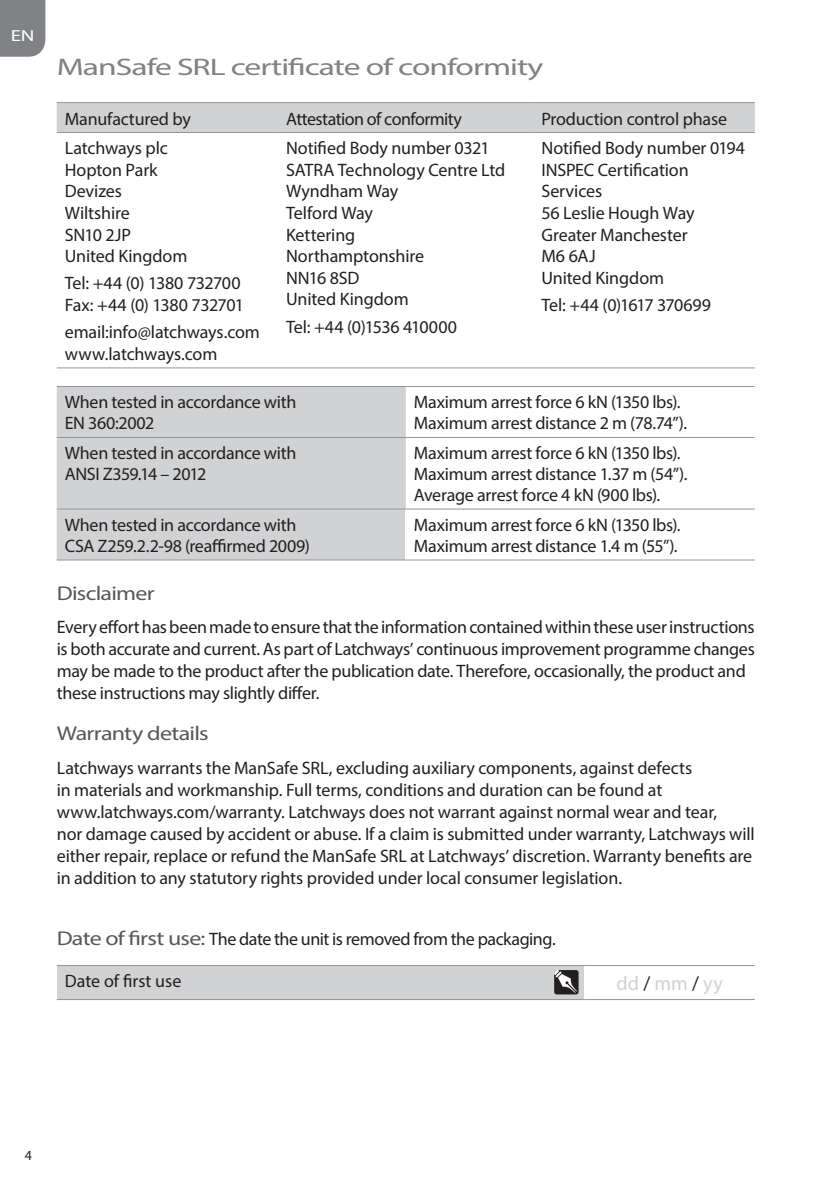
<style>
.page{position:relative;width:840px;height:1191px;background:#fff}
.page>*{position:absolute;margin:0;border:0;box-sizing:border-box;transform-origin:0 0}
.t1{font:24px "Myriad Pro";letter-spacing:-.03em;color:#808285;scale:1.4 1}
.Section_Subhead{font:20px "Myriad Pro";letter-spacing:-.03em;color:#57585a;scale:1.2 1}
.t2{font:20px "Myriad Pro";color:#d1d2d4}
.New_body_copy{font:18px/21.6px "Myriad Pro";letter-spacing:-.01em;color:#231f20}
.Section_Subhead-2{font:18px "Myriad Pro";letter-spacing:-.025em;color:#231f20}
.New_body_copy-2{font:18px "Myriad Pro";letter-spacing:-.03em;color:#231f20}
.t3{font:16px "Myriad Pro";color:#fff;scale:1.3 1}
.t4{font:14px "Myriad Pro";color:#231f20}
.s1{font-size:20px;color:#57585a}
.s2{color:#231f20}
</style>
<div class="page">
<div style="left:57px;top:387px;width:348px;height:172px;background:#d1d2d4"></div>
<hr style="left:57px;top:386px;width:348px;height:1px;background:#939598">
<hr style="left:405px;top:386px;width:349px;height:1px;background:#939598">
<hr style="left:57px;top:437px;width:348px;height:1px;background:#939598">
<hr style="left:405px;top:437px;width:349px;height:1px;background:#939598">
<hr style="left:57px;top:508px;width:348px;height:1px;background:#939598">
<hr style="left:405px;top:508px;width:349px;height:1px;background:#939598">
<hr style="left:57px;top:559px;width:348px;height:1px;background:#939598">
<hr style="left:405px;top:559px;width:349px;height:1px;background:#939598">
<div style="left:0;top:0;width:45px;height:57px;background:#808285"></div>
<div style="left:57px;top:103px;width:697px;height:29px;background:#d1d2d4"></div>
<hr style="left:57px;top:102px;width:221px;height:1px;background:#939598">
<hr style="left:278px;top:102px;width:255px;height:1px;background:#939598">
<hr style="left:533px;top:102px;width:221px;height:1px;background:#939598">
<hr style="left:57px;top:132px;width:221px;height:1px;background:#939598">
<hr style="left:278px;top:132px;width:255px;height:1px;background:#939598">
<hr style="left:533px;top:132px;width:221px;height:1px;background:#939598">
<hr style="left:57px;top:367px;width:221px;height:1px;background:#939598">
<hr style="left:278px;top:367px;width:255px;height:1px;background:#939598">
<hr style="left:533px;top:367px;width:221px;height:1px;background:#939598">
<div style="left:57px;top:965px;width:527px;height:34px;background:#d1d2d4"></div>
<hr style="left:57px;top:965px;width:527px;height:1px;background:#939598">
<hr style="left:584px;top:965px;width:170px;height:1px;background:#939598">
<hr style="left:57px;top:999px;width:527px;height:1px;background:#939598">
<hr style="left:584px;top:999px;width:170px;height:1px;background:#939598">
<div style="left:554px;top:970px;width:24px;height:24px;background:#231f20;border-radius:3px"></div>
<svg style="left:554px;top:970px;width:22px;height:22px"></svg>
<p class="t3" style="left:11px;top:26px;width:20px">EN</p>
<p class="t1" style="left:57px;top:52px;width:349px">ManSafe SRL certificate of conformity</p>
<p class="New_body_copy" style="left:65px;top:107px;width:128px">Manufactured by</p>
<p class="New_body_copy-2" style="left:286px;top:107px;width:177px">Attestation of conformity</p>
<p class="New_body_copy" style="left:541px;top:107px;width:187px">Production control phase</p>
<p class="New_body_copy" style="left:65px;top:137px;width:124px">Latchways plc<br>Hopton Park<br>Devizes<br>Wiltshire<br>SN10 2JP<br>United Kingdom</p>
<p class="New_body_copy" style="left:65px;top:272px;width:180px">Tel: +44 (0) 1380 732700<br>Fax: +44 (0) 1380 732701</p>
<p class="New_body_copy" style="left:65px;top:321px;width:197px">email:info@latchways.com www.latchways.com</p>
<p class="New_body_copy" style="left:286px;top:137px;width:220px">Notified Body number 0321<br>SATRA Technology Centre Ltd<br>Wyndham Way<br>Telford Way<br>Kettering<br>Northamptonshire<br>NN16 8SD<br>United Kingdom</p>
<p class="New_body_copy" style="left:286px;top:315px;width:172px">Tel: +44 (0)1536 410000</p>
<p class="New_body_copy" style="left:541px;top:137px;width:205px">Notified Body number 0194<br>INSPEC Certification<br>Services<br>56 Leslie Hough Way<br>Greater Manchester<br>M6 6AJ<br>United Kingdom</p>
<p class="New_body_copy-2" style="left:541px;top:294px;width:171px">Tel: +44 (0)1617 370699</p>
<p class="New_body_copy" style="left:65px;top:392px;width:233px;line-height:21px">When tested in accordance with<br>EN 360:2002</p>
<p class="New_body_copy" style="left:413px;top:391px;width:275px;line-height:21px">Maximum arrest force 6 kN (1350 lbs).<br>Maximum arrest distance 2 m (78.74”).</p>
<p class="New_body_copy" style="left:65px;top:442px;width:233px;line-height:21px">When tested in accordance with<br>ANSI Z359.14 – 2012</p>
<p class="New_body_copy" style="left:413px;top:442px;width:275px;line-height:21px">Maximum arrest force 6 kN (1350 lbs).<br>Maximum arrest distance 1.37 m (54”).<br>Average arrest force 4 kN (900 lbs).</p>
<p class="New_body_copy" style="left:65px;top:514px;width:246px;line-height:21px">When tested in accordance with<br>CSA Z259.2.2-98 (reaffirmed 2009)</p>
<p class="New_body_copy" style="left:413px;top:514px;width:268px;line-height:21px">Maximum arrest force 6 kN (1350 lbs).<br>Maximum arrest distance 1.4 m (55”).</p>
<p class="Section_Subhead" style="left:57px;top:581px;width:83px">Disclaimer</p>
<p class="New_body_copy" style="left:57px;top:616px;width:699px">Every effort has been made to ensure that the information contained within these user instructions is both accurate and current. As part of Latchways’ continuous improvement programme changes may be made to the product after the publication date. Therefore, occasionally, the product and these instructions may slightly differ.</p>
<p class="Section_Subhead" style="left:57px;top:721px;width:128px">Warranty details</p>
<p class="New_body_copy" style="left:57px;top:756px;width:699px">Latchways warrants the ManSafe SRL, excluding auxiliary components, against defects<br>in materials and workmanship. Full terms, conditions and duration can be found at www.latchways.com/warranty. Latchways does not warrant against normal wear and tear,<br>nor damage caused by accident or abuse. If a claim is submitted under warranty, Latchways will either repair, replace or refund the ManSafe SRL at Latchways’ discretion. Warranty benefits are in addition to any statutory rights provided under local consumer legislation.</p>
<p class="Section_Subhead-2" style="left:57px;top:928px;width:500px"><span class="s1">Date of first use:</span> The date the unit is removed from the packaging.</p>
<p class="New_body_copy" style="left:65px;top:970px;width:118px">Date of first use</p>
<p class="t2" style="left:616px;top:971px;width:108px">dd <span class="s2">/</span> mm <span class="s2">/</span> yy</p>
<p class="t4" style="left:25px;top:1146px;width:9px">4</p>
</div>
